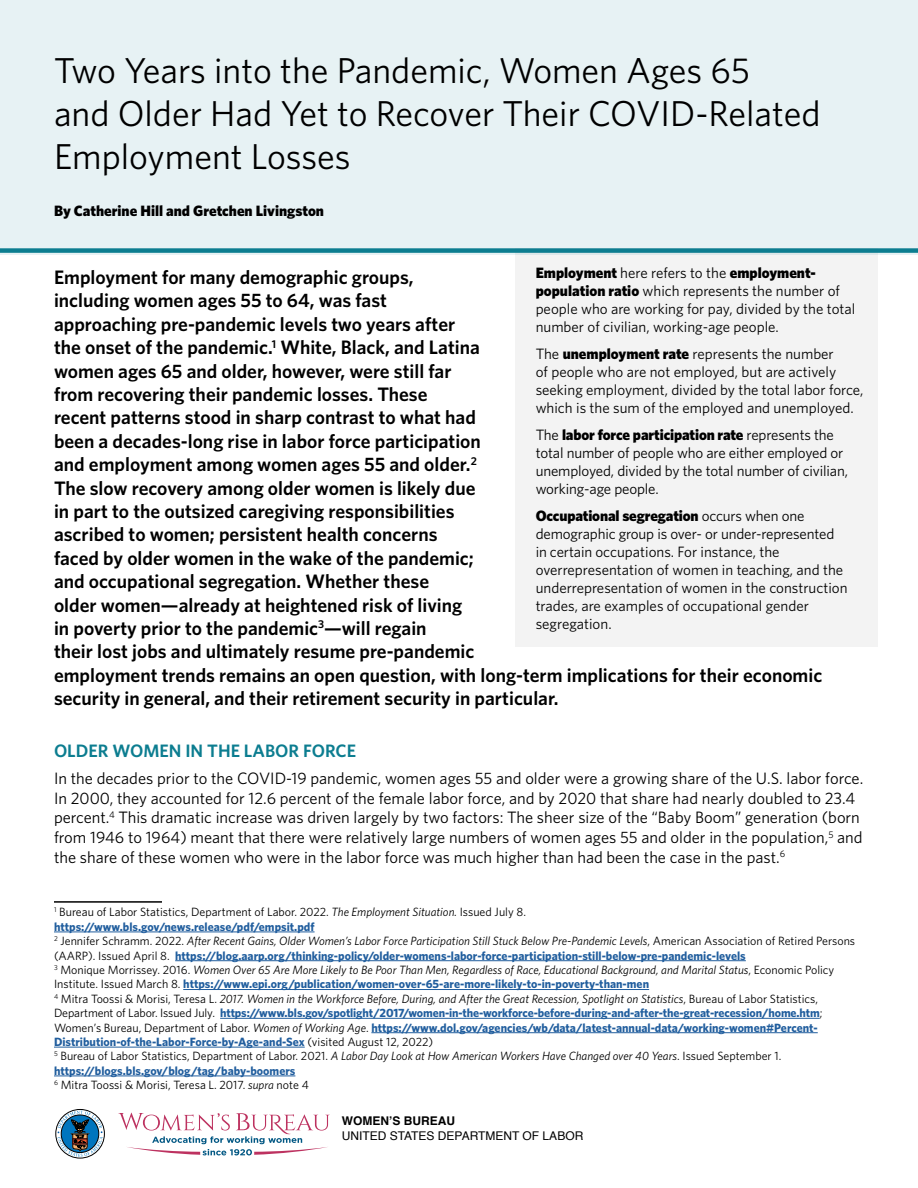
<style>
.page{position:relative;width:918px;height:1188px;background:#fff}
.page>*{position:absolute;margin:0;border:0;box-sizing:border-box;transform-origin:0 0}
.t1{font:36px/43.2px "Whitney";color:#000}
.text{font:600 19.5px/23.4px "Whitney";color:#000}
.t2{font:600 18px "Whitney";color:#0c7d90}
.text-2{font:16.5px/19.8px "Whitney";color:#000}
.t3{font:15px/18px "Whitney";color:#000}
.text-3{font:900 15px "Whitney";color:#000}
.footnote{font:700 12px/14.4px "Whitney";color:#215e9e}
.footnote-2{font:12px "Whitney";color:#000}
.footnote-3{font:italic 12px/14.4px "Whitney";color:#000}
.text-4{font:12px "Helvetica";color:#000}
.text-5{font:700 12px "Helvetica";color:#000}
.s1{font-weight:400}
.s2{font-weight:900}
.s3{font-style:italic}
.s4{font-weight:400;color:#000}
.s5{font-weight:400;font-style:italic;color:#000}
.s6{font-style:normal}
.s7{font-weight:700;font-style:normal;color:#215e9e}
</style>
<div class="page">
<div style="left:515px;top:248px;width:363px;height:399px;background:#f3f3f3"></div>
<div style="left:0;top:0;width:918px;height:255px;background:#e7f2f4"></div>
<hr style="left:54px;top:901px;width:108px;height:2px;background:#000">
<hr style="left:54px;top:932px;width:261px;height:1px;background:#215e9e">
<hr style="left:175px;top:960px;width:571px;height:1px;background:#215e9e">
<hr style="left:183px;top:989px;width:466px;height:1px;background:#215e9e">
<hr style="left:220px;top:1018px;width:600px;height:1px;background:#215e9e">
<hr style="left:371px;top:1032px;width:447px;height:1px;background:#215e9e">
<hr style="left:54px;top:1047px;width:251px;height:1px;background:#215e9e">
<hr style="left:54px;top:1076px;width:241px;height:1px;background:#215e9e">
<div style="left:0;top:248px;width:918px;height:5px;background:#0c7d90"></div>
<div style="left:55px;top:1109px;width:50px;height:49px;border:1px solid #000;border-radius:50%"></div>
<svg style="left:58px;top:1111px;width:45px;height:46px"></svg>
<svg style="left:118px;top:1113px;width:212px;height:42px"></svg>
<h1 class="t1" style="left:54px;top:48px;width:698px">Two Years into the Pandemic, Women Ages 65</h1>
<h1 class="t1" style="left:54px;top:91px;width:768px">and Older Had Yet to Recover Their COVID-Related<br>Employment Losses</h1>
<p class="text-3" style="left:54px;top:201px;width:272px">By Catherine Hill and Gretchen Livingston</p>
<p class="text-3" style="left:536px;top:263px;width:282px">Employment <span class="s1">here refers to the</span> employment-</p>
<p class="t3" style="left:536px;top:282px;width:321px"><span class="s2">population ratio</span> which represents the number of people who are working for pay, divided by the total number of civilian, working-age people.</p>
<p class="t3" style="left:536px;top:345px;width:300px">The <span class="s2">unemployment rate</span> represents the number</p>
<p class="t3" style="left:536px;top:363px;width:329px">of people who are not employed, but are actively seeking employment, divided by the total labor force, which is the sum of the employed and unemployed.</p>
<p class="t3" style="left:536px;top:426px;width:314px">The <span class="s2">labor force participation rate</span> represents the total number of people who are either employed or unemployed, divided by the total number of civilian, working-age people.</p>
<p class="text-3" style="left:536px;top:506px;width:270px">Occupational segregation <span class="s1">occurs when one</span></p>
<p class="t3" style="left:536px;top:525px;width:300px">demographic group is over- or under-represented</p>
<p class="t3" style="left:536px;top:543px;width:246px">in certain occupations. For instance, the</p>
<p class="t3" style="left:536px;top:561px;width:313px">overrepresentation of women in teaching, and the underrepresentation of women in the construction trades, are examples of occupational gender</p>
<p class="t3" style="left:536px;top:615px;width:77px">segregation.</p>
<p class="text" style="left:54px;top:265px;width:770px">Employment for many demographic groups,<br>including women ages 55 to 64, was fast<br>approaching pre-pandemic levels two years after<br>the onset of the pandemic.<sup>1</sup> White, Black, and Latina<br>women ages 65 and older, however, were still far<br>from recovering their pandemic losses. These<br>recent patterns stood in sharp contrast to what had<br>been a decades-long rise in labor force participation<br>and employment among women ages 55 and older.<sup>2<br></sup>The slow recovery among older women is likely due<br>in part to the outsized caregiving responsibilities<br>ascribed to women; persistent health concerns<br>faced by older women in the wake of the pandemic;<br>and occupational segregation. Whether these<br>older women—already at heightened risk of living<br>in poverty prior to the pandemic<sup>3</sup>—will regain<br>their lost jobs and ultimately resume pre-pandemic<br>employment trends remains an open question, with long-term implications for their economic security in general, and their retirement security in particular.</p>
<h2 class="t2" style="left:54px;top:738px;width:304px">OLDER WOMEN IN THE LABOR FORCE</h2>
<p class="text-2" style="left:54px;top:768px;width:811px">In the decades prior to the COVID-19 pandemic, women ages 55 and older were a growing share of the U.S. labor force.<br>In 2000, they accounted for 12.6 percent of the female labor force, and by 2020 that share had nearly doubled to 23.4 percent.<sup>4</sup> This dramatic increase was driven largely by two factors: The sheer size of the “Baby Boom” generation (born from 1946 to 1964) meant that there were relatively large numbers of women ages 55 and older in the population,<sup>5</sup> and the share of these women who were in the labor force was much higher than had been the case in the past.<sup>6</sup></p>
<p class="footnote-2" style="left:54px;top:904px;width:474px"><sup>1</sup> Bureau of Labor Statistics, Department of Labor. 2022. <span class="s3">The Employment Situation.</span> Issued July 8.</p>
<p class="footnote" style="left:54px;top:919px;width:262px">https://www.bls.gov/news.release/pdf/empsit.pdf</p>
<p class="footnote" style="left:54px;top:933px;width:803px"><sup>2</sup> <span class="s4">Jennifer Schramm. 2022.</span> <span class="s5">After Recent Gains, Older Women’s Labor Force Participation Still Stuck Below Pre-Pandemic Levels</span><span class="s4">, American Association of Retired Persons (AARP). Issued April 8.</span> https://blog.aarp.org/thinking-policy/older-womens-labor-force-participation-still-below-pre-pandemic-levels</p>
<p class="footnote-3" style="left:54px;top:962px;width:782px"><sup>3</sup> <span class="s6">Monique Morrissey. 2016.</span> Women Over 65 Are More Likely to Be Poor Than Men, Regardless of Race, Educational Background, and Marital Status<span class="s6">, Economic Policy<br>Institute. Issued March 8.</span> <span class="s7">https://www.epi.org/publication/women-over-65-are-more-likely-to-in-poverty-than-men</span></p>
<p class="footnote" style="left:54px;top:991px;width:770px"><sup>4</sup> <span class="s4">Mitra Toossi &amp; Morisi, Teresa L.</span> <span class="s5">2017. Women in the Workforce Before, During, and After the Great Recession, Spotlight on Statistics</span><span class="s4">, Bureau of Labor Statistics, Department of Labor. Issued July.</span> https://www.bls.gov/spotlight/2017/women-in-the-workforce-before-during-and-after-the-great-recession/home.htm<span class="s4">; Women’s Bureau, Department of Labor.</span> <span class="s5">Women of Working Age</span><span class="s4">.</span> https://www.dol.gov/agencies/wb/data/latest-annual-data/working-women#Percent-Distribution-of-the-Labor-Force-by-Age-and-Sex <span class="s4">(visited August 12, 2022)</span></p>
<p class="footnote-2" style="left:54px;top:1048px;width:729px"><sup>5</sup> Bureau of Labor Statistics, Department of Labor. 2021. <span class="s3">A Labor Day Look at How American Workers Have Changed over 40 Years</span>. Issued September 1.</p>
<p class="footnote" style="left:54px;top:1063px;width:243px">https://blogs.bls.gov/blog/tag/baby-boomers</p>
<p class="footnote-2" style="left:54px;top:1077px;width:256px"><sup>6</sup> Mitra Toossi &amp; Morisi, Teresa L. 2017. <span class="s3">supra</span> note 4</p>
<p class="text-5" style="left:342px;top:1112px;width:115px">WOMEN’S BUREAU</p>
<p class="text-4" style="left:342px;top:1126px;width:243px">UNITED STATES DEPARTMENT OF LABOR</p>
</div>
